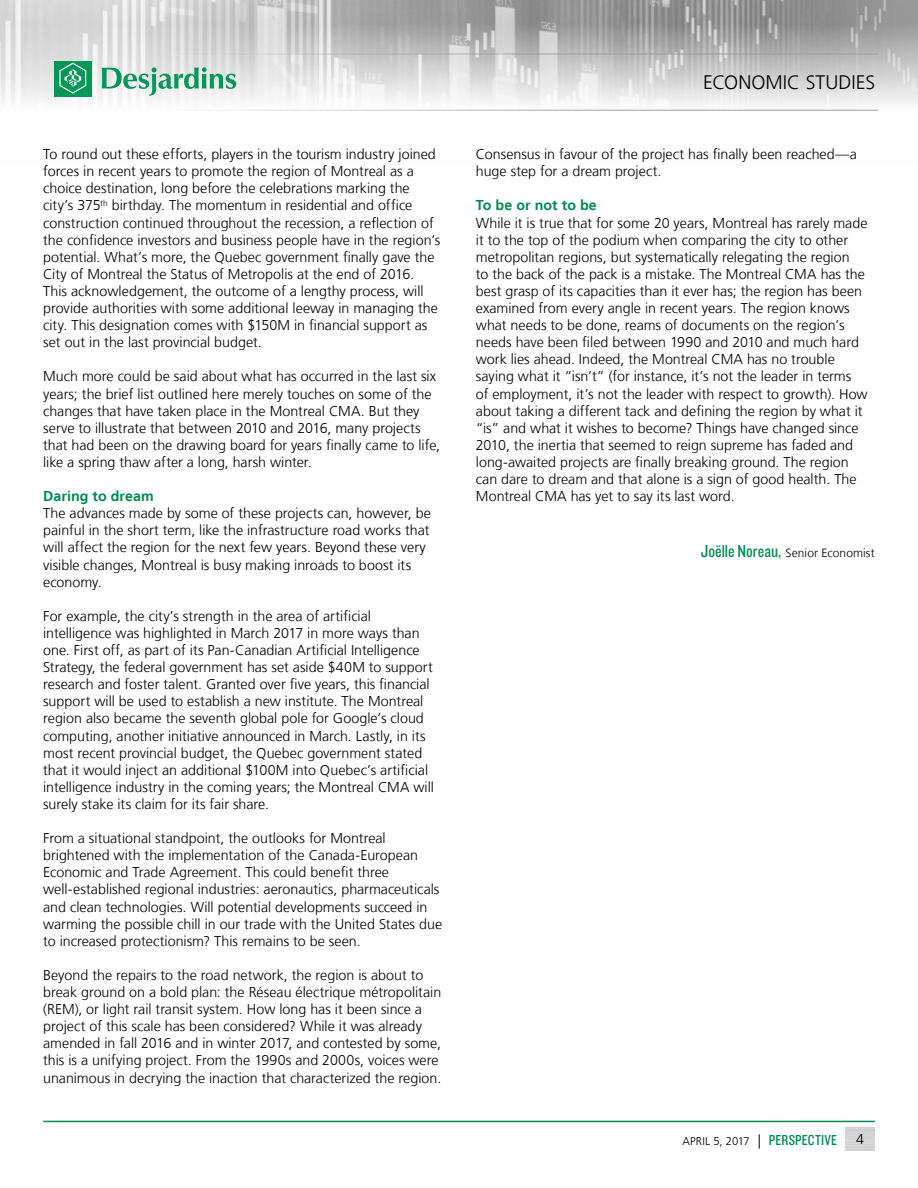
<style>
.page{position:relative;width:918px;height:1188px;background:#fff}
.page>*{position:absolute;margin:0;border:0;box-sizing:border-box;transform-origin:0 0}
.t1{font:300 19.5px "Frutiger LT";letter-spacing:.005em;color:#000}
.t2{font:300 14.25px/17.1px "Frutiger LT";color:#000}
.t3{font:700 14.25px "Frutiger LT";letter-spacing:.005em;color:#008b4d}
.t4{font:300 12px "Frutiger LT";letter-spacing:.01em;color:#000}
.t5{font:300 11.25px "Frutiger LT";letter-spacing:.015em;color:#000}
.s1{font-family:"Knockout 29 Junior Ltweight";font-weight:400;font-size:18px;color:#008b4d}
.s2{font-size:14.25px}
.s3{font-family:"Knockout 29 Junior Ltweight";font-weight:400;font-size:15px;color:#008b4d}
</style>
<div class="page">
<img style="left:0;top:0;width:918px;height:110px">
<hr style="left:0;top:54px;width:878px;height:1px;background:#9d9d9c">
<hr style="left:0;top:110px;width:878px;height:1px;background:#9d9d9c">
<div style="left:54px;top:61px;width:38px;height:36px;background:#009757"></div>
<svg style="left:59px;top:63px;width:27px;height:31px"></svg>
<svg style="left:102px;top:67px;width:134px;height:29px"></svg>
<hr style="left:43px;top:1121px;width:832px;height:1px;background:#008b4d">
<p class="t2" style="left:43px;top:146px;width:399px">To round out these efforts, players in the tourism industry joined forces in recent years to promote the region of Montreal as a choice destination, long before the celebrations marking the city’s 375<sup>th</sup> birthday. The momentum in residential and office construction continued throughout the recession, a reflection of the confidence investors and business people have in the region’s potential. What’s more, the Quebec government finally gave the City of Montreal the Status of Metropolis at the end of 2016.<br>This acknowledgement, the outcome of a lengthy process, will provide authorities with some additional leeway in managing the city. This designation comes with $150M in financial support as set out in the last provincial budget.</p>
<p class="t2" style="left:43px;top:368px;width:398px">Much more could be said about what has occurred in the last six years; the brief list outlined here merely touches on some of the changes that have taken place in the Montreal CMA. But they serve to illustrate that between 2010 and 2016, many projects that had been on the drawing board for years finally came to life, like a spring thaw after a long, harsh winter.</p>
<p class="t3" style="left:43px;top:488px;width:112px">Daring to dream</p>
<p class="t2" style="left:43px;top:505px;width:389px">The advances made by some of these projects can, however, be painful in the short term, like the infrastructure road works that will affect the region for the next few years. Beyond these very visible changes, Montreal is busy making inroads to boost its economy.</p>
<p class="t2" style="left:43px;top:608px;width:392px">For example, the city’s strength in the area of artificial intelligence was highlighted in March 2017 in more ways than one. First off, as part of its Pan-Canadian Artificial Intelligence Strategy, the federal government has set aside $40M to support research and foster talent. Granted over five years, this financial support will be used to establish a new institute. The Montreal region also became the seventh global pole for Google’s cloud computing, another initiative announced in March. Lastly, in its most recent provincial budget, the Quebec government stated that it would inject an additional $100M into Quebec’s artificial intelligence industry in the coming years; the Montreal CMA will surely stake its claim for its fair share.</p>
<p class="t2" style="left:43px;top:830px;width:400px">From a situational standpoint, the outlooks for Montreal brightened with the implementation of the Canada-European Economic and Trade Agreement. This could benefit three well‑established regional industries: aeronautics, pharmaceuticals and clean technologies. Will potential developments succeed in warming the possible chill in our trade with the United States due to increased protectionism? This remains to be seen.</p>
<p class="t2" style="left:43px;top:967px;width:400px">Beyond the repairs to the road network, the region is about to break ground on a bold plan: the Réseau électrique métropolitain (REM), or light rail transit system. How long has it been since a project of this scale has been considered? While it was already amended in fall 2016 and in winter 2017, and contested by some, this is a unifying project. From the 1990s and 2000s, voices were unanimous in decrying the inaction that characterized the region.</p>
<h1 class="t1" style="left:703px;top:72px;width:174px">ECONOMIC STUDIES</h1>
<p class="t2" style="left:476px;top:146px;width:383px">Consensus in favour of the project has finally been reached—a huge step for a dream project.</p>
<p class="t3" style="left:476px;top:197px;width:123px">To be or not to be</p>
<p class="t2" style="left:476px;top:214px;width:393px">While it is true that for some 20 years, Montreal has rarely made it to the top of the podium when comparing the city to other metropolitan regions, but systematically relegating the region<br>to the back of the pack is a mistake. The Montreal CMA has the best grasp of its capacities than it ever has; the region has been examined from every angle in recent years. The region knows what needs to be done, reams of documents on the region’s needs have been filed between 1990 and 2010 and much hard work lies ahead. Indeed, the Montreal CMA has no trouble saying what it “isn’t” (for instance, it’s not the leader in terms<br>of employment, it’s not the leader with respect to growth). How about taking a different tack and defining the region by what it “is” and what it wishes to become? Things have changed since 2010, the inertia that seemed to reign supreme has faded and long-awaited projects are finally breaking ground. The region can dare to dream and that alone is a sign of good health. The Montreal CMA has yet to say its last word.</p>
<p class="t4" style="left:701px;top:546px;width:175px"><span class="s1">Joëlle Noreau,</span> Senior Economist</p>
<p class="t5" style="left:682px;top:1135px;width:156px">APRIL 5, 2017 <span class="s2">|</span> <span class="s3">PERSPECTIVE</span></p>
<p class="t2" style="left:856px;top:1131px;width:9px">4</p>
</div>
